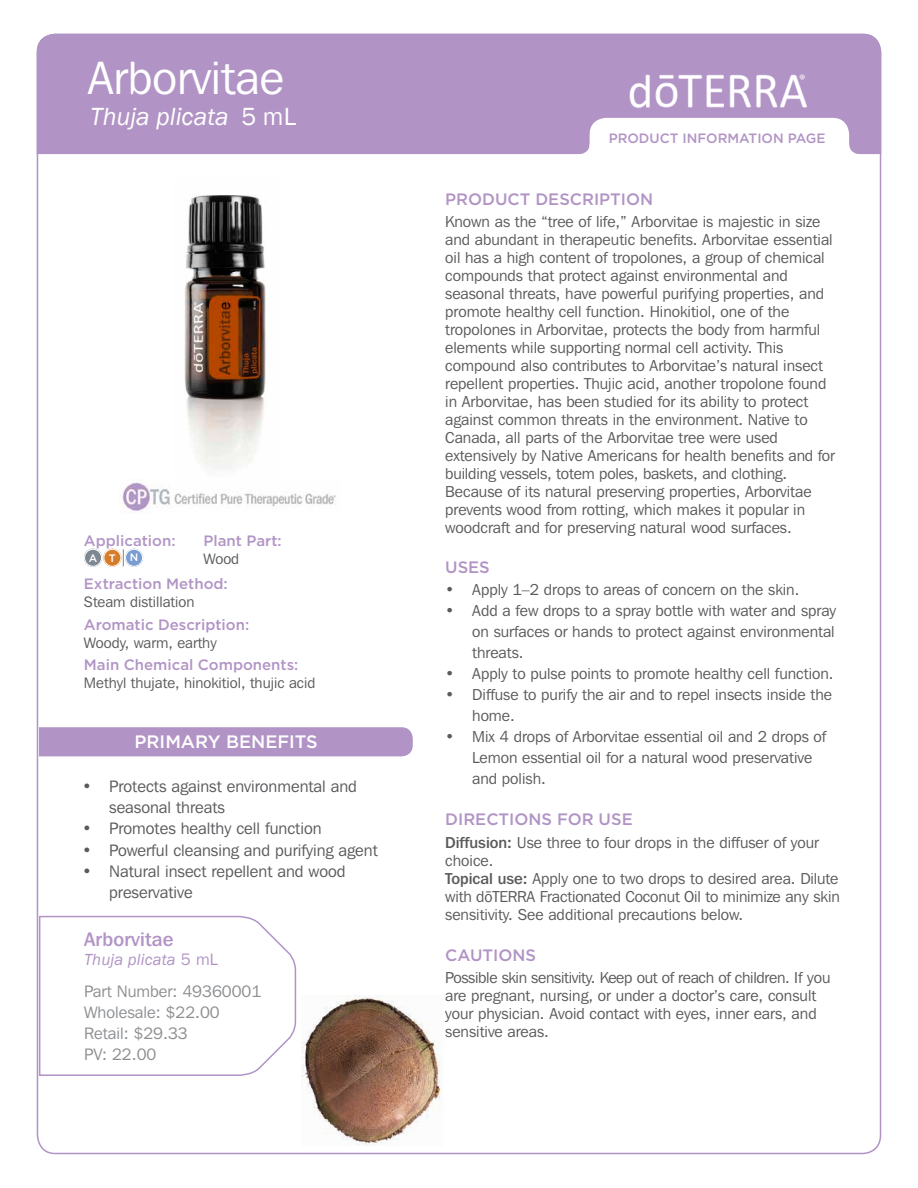
<style>
.page{position:relative;width:918px;height:1188px;background:#fff}
.page>*{position:absolute;margin:0;border:0;box-sizing:border-box;transform-origin:0 0}
.t1{font:46.5px "Franklin Gothic IT Cby BT";color:#fff}
.t2{font:italic 25.5px "Franklin Gothic";color:#fff}
.t3{font:500 19.5px "Franklin Gothic IT Cby BT";letter-spacing:.01em;color:#b194c5}
.t4{font:500 18px "Gotham";color:#fff}
.t5{font:16.5px/21px "Franklin Gothic IT Cby BT";color:#5a5a5d}
.t6{font:16.5px/21px "Franklin Gothic IT Cby BT";color:#8d8f92}
.t7{font:500 16.5px "Gotham";color:#b194c5}
.t8{font:italic 16.5px "Franklin Gothic";letter-spacing:.01em;color:#b194c5}
.t9{font:15.75px/18px "Franklin Gothic IT Cby BT";color:#5a5a5d}
.t10{font:500 15px "Gotham";color:#b194c5}
.t11{font:15px "Franklin Gothic IT Cby BT";color:#5a5a5d}
.t12{font:500 13.5px "Gotham";color:#b194c5}
.t13{font:500 10.8px "Gotham";color:#fff}
.s1{font-style:normal}
.s2{font-family:"Franklin Gothic IT Cby BT";font-style:normal}
.s3{font-weight:500}
.s4{font-family:"Franklin Gothic"}
</style>
<div class="page">
<div style="left:37px;top:34px;width:844px;height:120px;background:#b194c5"></div>
<img style="left:618px;top:71px;width:201px;height:40px">
<svg style="left:580px;top:118px;width:279px;height:36px"></svg>
<img style="left:302px;top:996px;width:139px;height:150px">
<svg style="left:38px;top:726px;width:375px;height:31px;background:#b69ac8"></svg>
<svg style="left:123px;top:549px;width:1px;height:17px"></svg>
<div style="left:84px;top:549px;width:18px;height:18px;background:#7c8791;border-radius:50%"></div>
<div style="left:84px;top:549px;width:18px;height:17px;border:1px solid #fff;border-radius:50%"></div>
<svg style="left:103px;top:549px;width:18px;height:18px"></svg>
<div style="left:104px;top:549px;width:17px;height:17px;border:1px solid #fff;border-radius:50%"></div>
<div style="left:125px;top:549px;width:18px;height:18px;background:#799cd1;border-radius:50%"></div>
<div style="left:125px;top:549px;width:18px;height:17px;border:1px solid #fff;border-radius:50%"></div>
<img style="left:119px;top:479px;width:217px;height:34px">
<svg style="left:38px;top:915px;width:259px;height:162px"></svg>
<img style="left:175px;top:195px;width:103px;height:286px">
<h1 class="t1" style="left:88px;top:49px;width:198px">Arborvitae</h1>
<h2 class="t2" style="left:90px;top:101px;width:207px">Thuja plicata <span class="s1">5 mL</span></h2>
<p class="t10" style="left:84px;top:531px;width:93px">Application:</p>
<p class="t13" style="left:89px;top:551px;width:29px">A T</p>
<p class="t13" style="left:130px;top:551px;width:10px">N</p>
<p class="t10" style="left:84px;top:574px;width:145px">Extraction Method:</p>
<p class="t11" style="left:84px;top:593px;width:112px">Steam distillation</p>
<p class="t10" style="left:84px;top:615px;width:167px">Aromatic Description:</p>
<p class="t11" style="left:84px;top:633px;width:134px">Woody, warm, earthy</p>
<p class="t10" style="left:84px;top:655px;width:216px">Main Chemical Components:</p>
<p class="t11" style="left:84px;top:674px;width:233px">Methyl thujate, hinokitiol, thujic acid</p>
<p class="t10" style="left:203px;top:531px;width:80px">Plant Part:</p>
<p class="t11" style="left:203px;top:549px;width:37px">Wood</p>
<p class="t4" style="left:135px;top:730px;width:185px">PRIMARY BENEFITS</p>
<p class="t5" style="left:109px;top:776px;width:249px;text-indent:-27px">• Protects against environmental and seasonal threats</p>
<p class="t5" style="left:82px;top:818px;width:241px">• Promotes healthy cell function</p>
<p class="t5" style="left:82px;top:839px;width:297px">• Powerful cleansing and purifying agent</p>
<p class="t5" style="left:109px;top:860px;width:238px;text-indent:-27px">• Natural insect repellent and wood preservative</p>
<p class="t3" style="left:84px;top:927px;width:91px">Arborvitae</p>
<p class="t8" style="left:84px;top:950px;width:135px">Thuja plicata <span class="s2">5 mL</span></p>
<p class="t6" style="left:84px;top:980px;width:179px">Part Number: 49360001<br>Wholesale: $22.00<br>Retail: $29.33<br>PV: 22.00</p>
<p class="t12" style="left:609px;top:129px;width:218px">PRODUCT INFORMATION PAGE</p>
<p class="t7" style="left:445px;top:188px;width:210px">PRODUCT DESCRIPTION</p>
<p class="t9" style="left:445px;top:213px;width:391px">Known as the “tree of life,” Arborvitae is majestic in size and abundant in therapeutic benefits. Arborvitae essential oil has a high content of tropolones, a group of chemical compounds that protect against environmental and seasonal threats, have powerful purifying properties, and promote healthy cell function. Hinokitiol, one of the tropolones in Arborvitae, protects the body from harmful elements while supporting normal cell activity. This compound also contributes to Arborvitae’s natural insect repellent properties. Thujic acid, another tropolone found in Arborvitae, has been studied for its ability to protect against common threats in the environment. Native to Canada, all parts of the Arborvitae tree were used extensively by Native Americans for health benefits and for building vessels, totem poles, baskets, and clothing.<br>Because of its natural preserving properties, Arborvitae prevents wood from rotting, which makes it popular in woodcraft and for preserving natural wood surfaces.</p>
<p class="t7" style="left:445px;top:556px;width:46px">USES</p>
<p class="t9" style="left:445px;top:581px;width:356px">• Apply 1–2 drops to areas of concern on the skin.</p>
<p class="t9" style="left:472px;top:600px;width:365px;line-height:21px;text-align:justify;text-indent:-27px">• Add a few drops to a spray bottle with water and spray on surfaces or hands to protect against environmental threats.</p>
<p class="t9" style="left:445px;top:665px;width:390px">• Apply to pulse points to promote healthy cell function.</p>
<p class="t9" style="left:472px;top:684px;width:361px;line-height:21px;text-indent:-27px">• Diffuse to purify the air and to repel insects inside the home.</p>
<p class="t9" style="left:472px;top:726px;width:356px;line-height:21px;text-indent:-27px">• Mix 4 drops of Arborvitae essential oil and 2 drops of<br>Lemon essential oil for a natural wood preservative and polish.</p>
<p class="t7" style="left:445px;top:809px;width:189px">DIRECTIONS FOR USE</p>
<p class="t9" style="left:445px;top:833px;width:396px"><span class="s3">Diffusion:</span> Use three to four drops in the diffuser of your choice.<br><span class="s3">Topical use:</span> Apply one to two drops to desired area. Dilute with d<span class="s4">ō</span>TERRA Fractionated Coconut Oil to minimize any skin sensitivity. See additional precautions below.</p>
<p class="t7" style="left:445px;top:944px;width:92px">CAUTIONS</p>
<p class="t9" style="left:445px;top:968px;width:387px">Possible skin sensitivity. Keep out of reach of children. If you are pregnant, nursing, or under a doctor’s care, consult your physician. Avoid contact with eyes, inner ears, and sensitive areas.</p>
</div>
